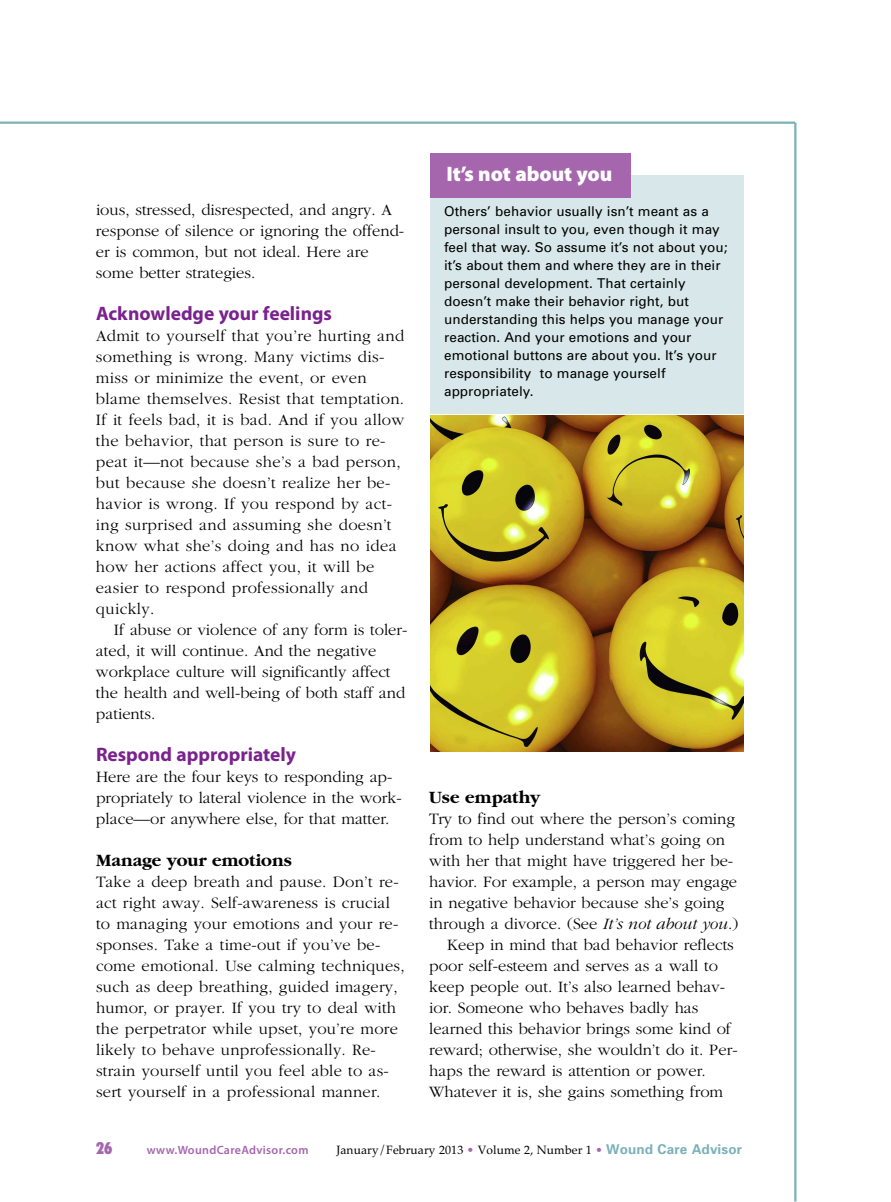
<style>
.page{position:relative;width:891px;height:1202px;background:#fff}
.page>*{position:absolute;margin:0;border:0;box-sizing:border-box;transform-origin:0 0}
.t1{font:900 21px "Myriad Pro";letter-spacing:-.005em;color:#fff}
.t2{font:700 19.5px "Myriad Pro";color:#7a228d}
.t3{font:700 18px "Garamond";color:#000}
.t4{font:300 16.5px/21px "Garamond";color:#000}
.t5{font:300 16.5px/21px "Garamond";letter-spacing:.02em;color:#000}
.t6{font:900 condensed 16.5px "Futura BT";color:#a566ae}
.t7{font:13.5px/18px "Univers";letter-spacing:.005em;color:#000}
.t8{font:12px "Palatino";letter-spacing:.01em;color:#000}
.t9{font:600 12px "Myriad Pro";letter-spacing:.025em;color:#a566ae}
.s1{font-style:italic}
.s2{color:#a566ae}
.s3{font-family:"Univers";font-weight:700;font-size:13.5px;color:#7db1b9}
</style>
<div class="page">
<hr style="left:794px;top:123px;width:3px;height:1078px;background:#7db1b9">
<hr style="left:0;top:122px;width:795px;height:2px;background:#7db1b9">
<div style="left:431px;top:176px;width:313px;height:238px;background:#d8e8ea"></div>
<div style="left:431px;top:153px;width:200px;height:44px;background:#a566ae"></div>
<img style="left:431px;top:415px;width:313px;height:337px">
<p class="t4" style="left:96px;top:198px;width:310px">ious, stressed, disrespected, and angry. A response of silence or ignoring the offend&shy;er is common, but not ideal. Here are some better strategies.</p>
<p class="t2" style="left:96px;top:306px;width:237px">Acknowledge your feelings</p>
<p class="t5" style="left:96px;top:324px;width:310px">Admit to yourself that you’re hurting and something is wrong. Many victims dis&shy;miss or minimize the event, or even blame themselves. Resist that temptation.<br>If it feels bad, it is bad. And if you allow the behavior, that person is sure to re&shy;peat it—not because she’s a bad person, but because she doesn’t realize her be&shy;havior is wrong. If you respond by act&shy;ing surprised and assuming she doesn’t know what she’s doing and has no idea how her actions affect you, it will be easier to respond professionally and quickly.</p>
<p class="t4" style="left:96px;top:618px;width:313px;text-indent:18px">If abuse or violence of any form is toler&shy;ated, it will continue. And the negative workplace culture will significantly affect the health and well-being of both staff and patients.</p>
<p class="t2" style="left:96px;top:747px;width:202px">Respond appropriately</p>
<p class="t4" style="left:96px;top:765px;width:307px">Here are the four keys to responding ap&shy;propriately to lateral violence in the work&shy;place—or anywhere else, for that matter.</p>
<p class="t3" style="left:96px;top:849px;width:198px">Manage your emotions</p>
<p class="t4" style="left:96px;top:870px;width:310px">Take a deep breath and pause. Don’t re&shy;act right away. Self-awareness is crucial to managing your emotions and your re&shy;sponses. Take a time-out if you’ve be&shy;come emotional. Use calming techniques, such as deep breathing, guided imagery, humor, or prayer. If you try to deal with the perpetrator while upset, you’re more likely to behave unprofessionally. Re&shy;strain yourself until you feel able to as&shy;sert yourself in a professional manner.</p>
<p class="t1" style="left:446px;top:166px;width:167px">It’s not about you</p>
<p class="t7" style="left:444px;top:204px;width:285px">Others’ behavior usually isn’t meant as a personal insult to you, even though it may feel that way. So assume it’s not about you; it’s about them and where they are in their personal development. That certainly doesn’t make their behavior right, but understanding this helps you manage your reaction. And your emotions and your emotional buttons are about you. It’s your responsibility to manage yourself appropriately.</p>
<p class="t3" style="left:429px;top:786px;width:112px">Use empathy</p>
<p class="t4" style="left:429px;top:807px;width:307px">Try to find out where the person’s coming</p>
<p class="t4" style="left:429px;top:828px;width:297px">from to help understand what’s going on</p>
<p class="t4" style="left:429px;top:849px;width:305px">with her that might have triggered her be-</p>
<p class="t4" style="left:429px;top:870px;width:309px">havior. For example, a person may engage</p>
<p class="t4" style="left:429px;top:891px;width:297px">in negative behavior because she’s going</p>
<p class="t4" style="left:429px;top:912px;width:311px">through a divorce. (See <span class="s1">It’s not about you</span>.)</p>
<p class="t4" style="left:447px;top:933px;width:288px">Keep in mind that bad behavior reflects</p>
<p class="t4" style="left:429px;top:954px;width:290px">poor self-esteem and serves as a wall to</p>
<p class="t4" style="left:429px;top:975px;width:297px">keep people out. It’s also learned behav-</p>
<p class="t4" style="left:429px;top:996px;width:271px">ior. Someone who behaves badly has</p>
<p class="t4" style="left:429px;top:1017px;width:303px">learned this behavior brings some kind of</p>
<p class="t4" style="left:429px;top:1038px;width:310px">reward; otherwise, she wouldn’t do it. Per-</p>
<p class="t4" style="left:429px;top:1059px;width:278px">haps the reward is attention or power.</p>
<p class="t4" style="left:429px;top:1080px;width:295px">Whatever it is, she gains something from</p>
<p class="t6" style="left:96px;top:1141px;width:18px">26</p>
<p class="t9" style="left:147px;top:1145px;width:163px">www.WoundCareAdvisor.com</p>
<p class="t8" style="left:336px;top:1142px;width:407px">January/February 2013 <span class="s2">•</span> Volume 2, Number 1 <span class="s2">•</span> <span class="s3">Wound Care Advisor</span></p>
</div>
